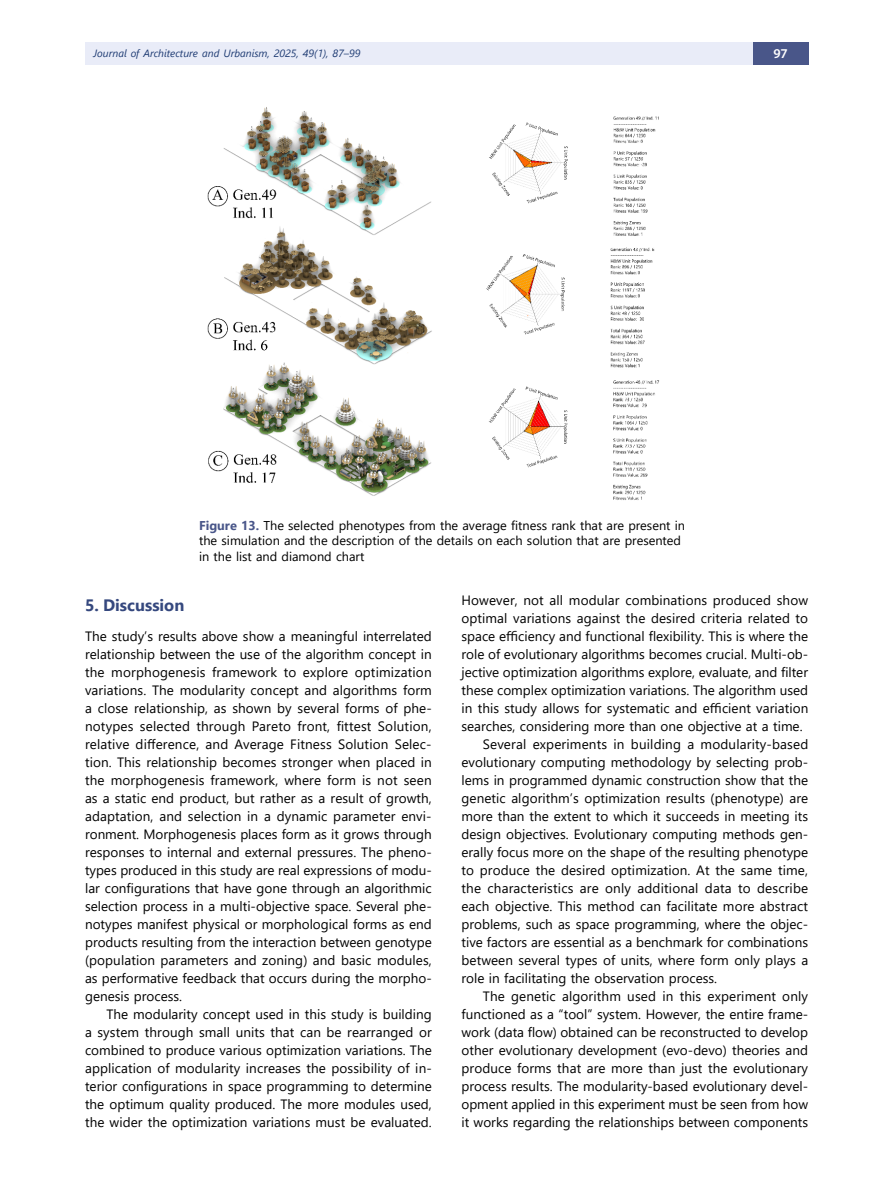
<style>
.page{position:relative;width:872px;height:1191px;background:#fff}
.page>*{position:absolute;margin:0;border:0;box-sizing:border-box;transform-origin:0 0}
.t1{font:700 16.5px "Segoe UI";color:#35487e}
.t2{font:13.5px/18px "Segoe UI";color:#000;text-align:justify}
.t3{font:600 13.5px "Myriad Pro";color:#fff}
.t4{font:12.75px/15.3px "Segoe UI";color:#000}
.t5{font:italic 10.5px "Segoe UI";color:#1e3b73}
.s1{font-weight:700;color:#495689}
</style>
<div class="page">
<div style="left:85px;top:43px;width:668px;height:22px;background:#e9ecf8"></div>
<div style="left:753px;top:43px;width:55px;height:22px;background:#495689"></div>
<img style="left:207px;top:107px;width:452px;height:393px">
<p class="t5" style="left:94px;top:43px;width:268px">Journal of Architecture and Urbanism, 2025, 49(1), 87–99</p>
<p class="t3" style="left:773px;top:45px;width:16px">97</p>
<p class="t4" style="left:199px;top:517px;width:487px"><span class="s1">Figure 13.</span> The selected phenotypes from the average fitness rank that are present in the simulation and the description of the details on each solution that are presented in the list and diamond chart</p>
<p class="t1" style="left:85px;top:589px;width:101px">5. Discussion</p>
<p class="t2" style="left:85px;top:626px;width:348px">The study’s results above show a meaningful interrelated relationship between the use of the algorithm concept in the morphogenesis framework to explore optimization variations. The modularity concept and algorithms form a close relationship, as shown by several forms of phe&shy;notypes selected through Pareto front, fittest Solution, relative difference, and Average Fitness Solution Selec&shy;tion. This relationship becomes stronger when placed in the morphogenesis framework, where form is not seen as a static end product, but rather as a result of growth, adaptation, and selection in a dynamic parameter envi&shy;ronment. Morphogenesis places form as it grows through responses to internal and external pressures. The pheno&shy;types produced in this study are real expressions of modu&shy;lar configurations that have gone through an algorithmic selection process in a multi-objective space. Several phe&shy;notypes manifest physical or morphological forms as end products resulting from the interaction between genotype (population parameters and zoning) and basic modules, as performative feedback that occurs during the morpho&shy;genesis process.</p>
<p class="t2" style="left:85px;top:1004px;width:348px;text-indent:21px">The modularity concept used in this study is building a system through small units that can be rearranged or combined to produce various optimization variations. The application of modularity increases the possibility of in&shy;terior configurations in space programming to determine the optimum quality produced. The more modules used, the wider the optimization variations must be evaluated.</p>
<p class="t2" style="left:461px;top:590px;width:348px">However, not all modular combinations produced show</p>
<p class="t2" style="left:461px;top:608px;width:348px">optimal variations against the desired criteria related to</p>
<p class="t2" style="left:461px;top:626px;width:348px">space efficiency and functional flexibility. This is where the</p>
<p class="t2" style="left:461px;top:644px;width:348px">role of evolutionary algorithms becomes crucial. Multi-ob-</p>
<p class="t2" style="left:461px;top:662px;width:348px">jective optimization algorithms explore, evaluate, and filter</p>
<p class="t2" style="left:461px;top:680px;width:348px">these complex optimization variations. The algorithm used</p>
<p class="t2" style="left:461px;top:698px;width:348px">in this study allows for systematic and efficient variation</p>
<p class="t2" style="left:461px;top:716px;width:342px">searches, considering more than one objective at a time.</p>
<p class="t2" style="left:483px;top:734px;width:327px">Several experiments in building a modularity-based</p>
<p class="t2" style="left:461px;top:752px;width:348px">evolutionary computing methodology by selecting prob-</p>
<p class="t2" style="left:461px;top:770px;width:348px">lems in programmed dynamic construction show that the</p>
<p class="t2" style="left:461px;top:788px;width:348px">genetic algorithm’s optimization results (phenotype) are</p>
<p class="t2" style="left:461px;top:806px;width:348px">more than the extent to which it succeeds in meeting its</p>
<p class="t2" style="left:461px;top:824px;width:348px">design objectives. Evolutionary computing methods gen-</p>
<p class="t2" style="left:461px;top:842px;width:348px">erally focus more on the shape of the resulting phenotype</p>
<p class="t2" style="left:461px;top:860px;width:348px">to produce the desired optimization. At the same time,</p>
<p class="t2" style="left:461px;top:878px;width:348px">the characteristics are only additional data to describe</p>
<p class="t2" style="left:461px;top:896px;width:348px">each objective. This method can facilitate more abstract</p>
<p class="t2" style="left:461px;top:914px;width:348px">problems, such as space programming, where the objec-</p>
<p class="t2" style="left:461px;top:932px;width:348px">tive factors are essential as a benchmark for combinations</p>
<p class="t2" style="left:461px;top:950px;width:348px">between several types of units, where form only plays a</p>
<p class="t2" style="left:461px;top:968px;width:257px">role in facilitating the observation process.</p>
<p class="t2" style="left:483px;top:986px;width:327px">The genetic algorithm used in this experiment only</p>
<p class="t2" style="left:461px;top:1004px;width:348px">functioned as a “tool” system. However, the entire frame-</p>
<p class="t2" style="left:461px;top:1022px;width:348px">work (data flow) obtained can be reconstructed to develop</p>
<p class="t2" style="left:461px;top:1040px;width:348px">other evolutionary development (evo-devo) theories and</p>
<p class="t2" style="left:461px;top:1058px;width:348px">produce forms that are more than just the evolutionary</p>
<p class="t2" style="left:461px;top:1076px;width:348px">process results. The modularity-based evolutionary devel-</p>
<p class="t2" style="left:461px;top:1094px;width:348px">opment applied in this experiment must be seen from how</p>
<p class="t2" style="left:461px;top:1112px;width:348px">it works regarding the relationships between components</p>
</div>
